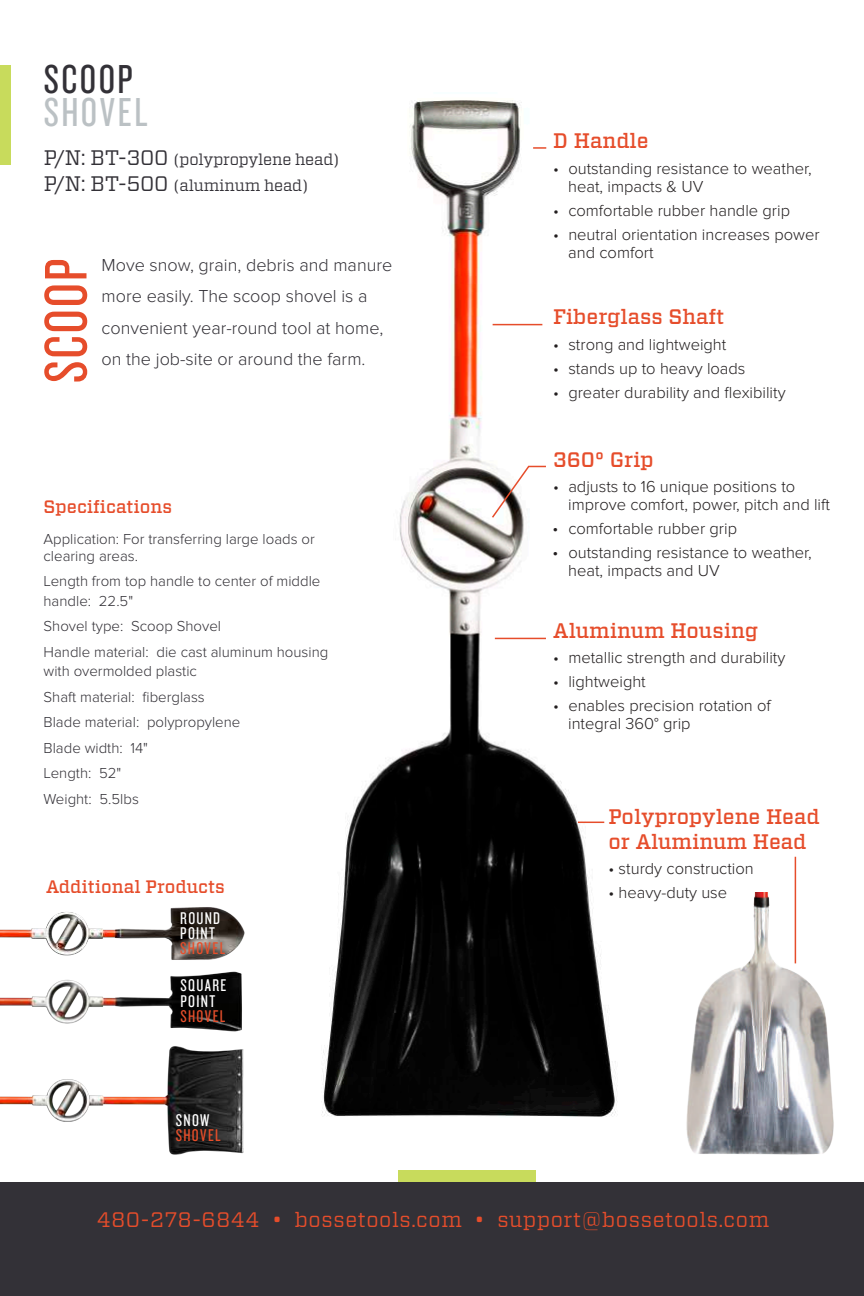
<style>
.page{position:relative;width:864px;height:1296px;background:#fff}
.page>*{position:absolute;margin:0;border:0;box-sizing:border-box;transform-origin:0 0}
.t1{font:62.4px "Knockout HTF28 Junior Featherwt";letter-spacing:.03em;color:#e64d2b}
.t2{font:42px "Knockout HTF28 Junior Featherwt";letter-spacing:.06em;color:#bbc1c4}
.t3{font:42px "Knockout HTF28 Junior Featherwt";letter-spacing:.06em;color:#333137}
.t4{font:500 21px/24.6px "Vitesse";color:#e64d2b}
.t5{font:21px "Vitesse";letter-spacing:.03em;color:#e64d2b}
.t6{font:300 18px/31.4px "Proxima Nova";color:#333137}
.t7{font:500 18px "Vitesse";color:#e64d2b}
.t8{font:17.6px/15.2px "Knockout HTF28 Junior Featherwt";letter-spacing:.075em;color:#fff}
.t9{font:17.6px "Knockout HTF28 Junior Featherwt";letter-spacing:.075em;color:#e64e2b}
.t10{font:17.6px "Knockout HTF28 Junior Featherwt";letter-spacing:.075em;color:#e84e29}
.t11{font:300 16.4px/18px "Proxima Nova";color:#231f20}
.t12{font:16px/25.6px "Vitesse";letter-spacing:-.01em;color:#333137}
.t13{font:300 15px/25.4px "Proxima Nova";color:#333137}
.s1{font-size:21px}
.s2{font-family:"Myriad Pro";font-weight:400}
</style>
<div class="page">
<img style="left:322px;top:100px;width:295px;height:1017px">
<svg style="left:490px;top:465px;width:57px;height:54px"></svg>
<hr style="left:495px;top:638px;width:51px;height:1px;background:#e64d2b">
<svg style="left:533px;top:147px;width:13px;height:2px"></svg>
<hr style="left:493px;top:324px;width:49px;height:1px;background:#e64d2b">
<svg style="left:578px;top:822px;width:26px;height:1px"></svg>
<div style="left:0;top:65px;width:10px;height:100px;background:#c8db5c"></div>
<div style="left:399px;top:1170px;width:137px;height:14px;background:#c8db5c"></div>
<div style="left:0;top:1182px;width:864px;height:114px;background:#333137"></div>
<img style="left:0;top:907px;width:245px;height:39px">
<img style="left:0;top:946px;width:242px;height:86px">
<img style="left:0;top:1046px;width:244px;height:109px">
<img style="left:686px;top:893px;width:148px;height:262px">
<hr style="left:795px;top:857px;width:1px;height:106px;background:#e64d2b">
<h2 class="t3" style="left:44px;top:58px;width:90px">SCOOP</h2>
<h2 class="t2" style="left:44px;top:91px;width:105px">SHOVEL</h2>
<p class="t12" style="left:44px;top:147px;width:297px"><span class="s1">P/N: BT-300</span> (polypropylene head)<br><span class="s1">P/N: BT-500</span> (aluminum head)</p>
<h1 class="t1" style="left:35px;top:383px;width:126px;rotate:-90deg">SCOOP</h1>
<p class="t6" style="left:102px;top:250px;width:292px">Move snow, grain, debris and manure more easily. The scoop shovel is a convenient year-round tool at home, on the job-site or around the farm.</p>
<p class="t7" style="left:44px;top:494px;width:130px">Specifications</p>
<p class="t13" style="left:44px;top:531px;width:273px;line-height:16.4px">Application: For transferring large loads or clearing areas.</p>
<p class="t13" style="left:44px;top:571px;width:278px;line-height:19.6px">Length from top handle to center of middle handle: 22.5"</p>
<p class="t13" style="left:44px;top:613px;width:286px">Shovel type: Scoop Shovel<br>Handle material: die cast aluminum housing</p>
<p class="t13" style="left:44px;top:659px;width:198px">with overmolded plastic<br>Shaft material: fiberglass<br>Blade material: polypropylene<br>Blade width: 14"<br>Length: 52"<br>Weight: 5.5lbs</p>
<p class="t7" style="left:46px;top:875px;width:180px">Additional Products</p>
<p class="t8" style="left:180px;top:911px;width:41px">ROUND<br>POINT</p>
<p class="t9" style="left:180px;top:939px;width:46px">SHOVEL</p>
<p class="t8" style="left:180px;top:978px;width:48px">SQUARE<br>POINT</p>
<p class="t9" style="left:180px;top:1007px;width:46px">SHOVEL</p>
<p class="t8" style="left:176px;top:1113px;width:35px">SNOW</p>
<p class="t10" style="left:176px;top:1127px;width:46px">SHOVEL</p>
<p class="t4" style="left:553px;top:129px;width:97px">D Handle</p>
<p class="t11" style="left:568px;top:160px;width:245px;text-indent:-15px">• outstanding resistance to weather, heat, impacts &amp; UV</p>
<p class="t11" style="left:553px;top:202px;width:238px">• comfortable rubber handle grip</p>
<p class="t11" style="left:568px;top:226px;width:253px;text-indent:-15px">• neutral orientation increases power and comfort</p>
<p class="t4" style="left:553px;top:305px;width:173px">Fiberglass Shaft</p>
<p class="t11" style="left:553px;top:336px;width:175px">• strong and lightweight</p>
<p class="t11" style="left:553px;top:360px;width:194px">• stands up to heavy loads</p>
<p class="t11" style="left:553px;top:384px;width:234px">• greater durability and flexibility</p>
<p class="t4" style="left:553px;top:447px;width:102px">360° Grip</p>
<p class="t11" style="left:568px;top:478px;width:263px;text-indent:-15px">• adjusts to 16 unique positions to improve comfort, power, pitch and lift</p>
<p class="t11" style="left:553px;top:520px;width:185px"><span class="s2">•</span> comfortable rubber grip</p>
<p class="t11" style="left:568px;top:544px;width:245px;text-indent:-15px"><span class="s2">•</span> outstanding resistance to weather, heat, impacts and UV</p>
<p class="t4" style="left:553px;top:618px;width:206px">Aluminum Housing</p>
<p class="t11" style="left:553px;top:649px;width:234px">• metallic strength and durability</p>
<p class="t11" style="left:553px;top:673px;width:94px">• lightweight</p>
<p class="t11" style="left:568px;top:697px;width:204px;text-indent:-15px">• enables precision rotation of integral 360° grip</p>
<p class="t4" style="left:608px;top:804px;width:213px">Polypropylene Head or Aluminum Head</p>
<p class="t11" style="left:608px;top:860px;width:147px">• sturdy construction</p>
<p class="t11" style="left:608px;top:884px;width:120px">• heavy-duty use</p>
<p class="t5" style="left:97px;top:1205px;width:674px">480-278-6844 • bossetools.com • support@bossetools.com</p>
</div>
